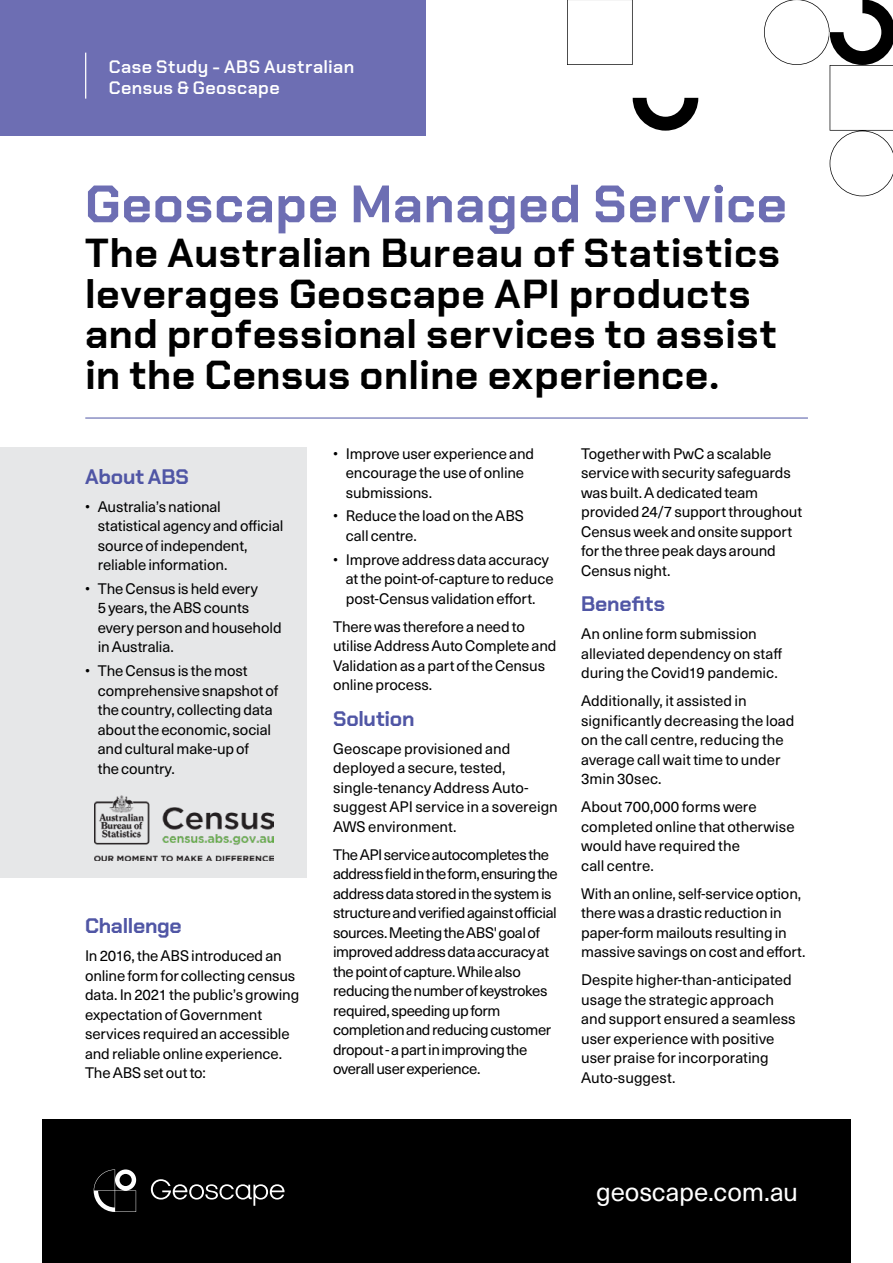
<style>
.page{position:relative;width:893px;height:1263px;background:#fff}
.page>*{position:absolute;margin:0;border:0;box-sizing:border-box;transform-origin:0 0}
.t1{font:700 52.5px "Chakra Petch";letter-spacing:.015em;color:#6d6eb3}
.t2{font:700 40.5px/40.5px "Chakra Petch";letter-spacing:.015em;color:#000}
.t3{font:25.8px "Neue Haas Unica W1 G";letter-spacing:-.005em;color:#fff}
.t4{font:700 21px "Chakra Petch";letter-spacing:-.01em;color:#5056a5}
.t5{font:600 18px/21px "Chakra Petch";letter-spacing:.025em;color:#fff}
.t6{font:15px/19.5px "Neue Haas Unica W1 G";letter-spacing:-.01em;color:#000}
.t7{font:15px/19.5px "Neue Haas Unica W1 G";letter-spacing:-.03em;color:#000}
</style>
<div class="page">
<hr style="left:85px;top:418px;width:723px;height:1px;background:#5056a5">
<div style="left:42px;top:1119px;width:809px;height:144px;background:#000"></div>
<svg style="left:94px;top:1169px;width:191px;height:43px"></svg>
<svg style="left:567px;top:0;width:326px;height:197px"></svg>
<div style="left:0;top:447px;width:306px;height:431px;background:#e6e7e8"></div>
<img style="left:95px;top:795px;width:179px;height:65px">
<div style="left:0;top:0;width:425px;height:136px;background:#6d6eb3"></div>
<hr style="left:85px;top:53px;width:1px;height:46px;background:#fff">
<p class="t5" style="left:109px;top:56px;width:247px">Case Study - ABS Australian<br>Census &amp; Geoscape</p>
<h1 class="t1" style="left:85px;top:173px;width:703px">Geoscape Managed Service</h1>
<h2 class="t2" style="left:85px;top:233px;width:696px">The Australian Bureau of Statistics leverages Geoscape API products and professional services to assist in the Census online experience.</h2>
<h3 class="t4" style="left:85px;top:464px;width:105px">About ABS</h3>
<p class="t6" style="left:98px;top:496px;width:187px;text-indent:-13px">• Australia’s national statistical agency and official source of independent, reliable information.</p>
<p class="t6" style="left:98px;top:578px;width:185px;text-indent:-13px">• The Census is held every<br>5 years, the ABS counts every person and household in Australia.</p>
<p class="t6" style="left:98px;top:660px;width:182px;text-indent:-13px">• The Census is the most comprehensive snapshot of the country, collecting data about the economic, social and cultural make-up of<br>the country.</p>
<h3 class="t4" style="left:85px;top:914px;width:98px">Challenge</h3>
<p class="t6" style="left:85px;top:945px;width:216px">In 2016, the ABS introduced an online form for collecting census data. In 2021 the public’s growing expectation of Government services required an accessible and reliable online experience.<br>The ABS set out to:</p>
<p class="t6" style="left:346px;top:443px;width:190px;text-indent:-13px">• Improve user experience and encourage the use of online submissions.</p>
<p class="t6" style="left:346px;top:506px;width:180px;text-indent:-13px">• Reduce the load on the ABS call centre.</p>
<p class="t6" style="left:346px;top:549px;width:209px;text-indent:-13px">• Improve address data accuracy at the point-of-capture to reduce post-Census validation effort.</p>
<p class="t6" style="left:333px;top:616px;width:225px">There was therefore a need to utilise Address Auto Complete and<br>Validation as a part of the Census online process.</p>
<h3 class="t4" style="left:333px;top:706px;width:83px">Solution</h3>
<p class="t6" style="left:333px;top:738px;width:226px">Geoscape provisioned and deployed a secure, tested, single-tenancy Address Auto&shy;suggest API service in a sovereign<br>AWS environment.</p>
<p class="t7" style="left:333px;top:844px;width:226px">The API service autocompletes the address field in the form, ensuring the address data stored in the system is structure and verified against official sources. Meeting the ABS' goal of improved address data accuracy at the point of capture. While also reducing the number of keystrokes required, speeding up form completion and reducing customer dropout - a part in improving the overall user experience.</p>
<p class="t6" style="left:581px;top:443px;width:222px">Together with PwC a scalable service with security safeguards was built. A dedicated team provided 24/7 support throughout<br>Census week and onsite support for the three peak days around<br>Census night.</p>
<h3 class="t4" style="left:581px;top:592px;width:85px">Benefits</h3>
<p class="t6" style="left:581px;top:623px;width:202px">An online form submission alleviated dependency on staff during the Covid19 pandemic.</p>
<p class="t6" style="left:581px;top:690px;width:215px">Additionally, it assisted in significantly decreasing the load on the call centre, reducing the average call wait time to under<br>3min 30sec.</p>
<p class="t6" style="left:581px;top:796px;width:215px">About 700,000 forms were completed online that otherwise would have required the<br>call centre.</p>
<p class="t6" style="left:581px;top:883px;width:226px">With an online, self-service option, there was a drastic reduction in paper-form mailouts resulting in massive savings on cost and effort.</p>
<p class="t6" style="left:581px;top:969px;width:216px">Despite higher-than-anticipated usage the strategic approach and support ensured a seamless user experience with positive user praise for incorporating<br>Auto-suggest.</p>
<h3 class="t3" style="left:596px;top:1172px;width:204px">geoscape.com.au</h3>
</div>
